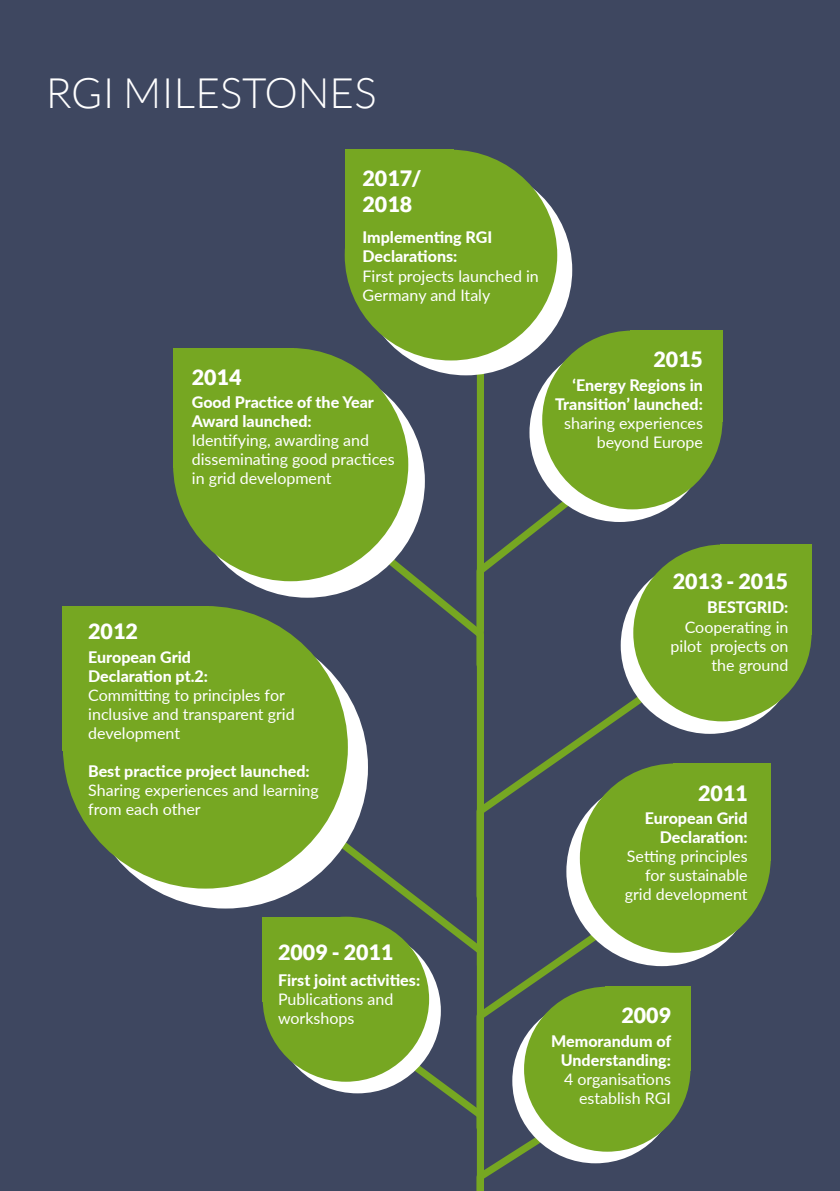
<style>
.page{position:relative;width:840px;height:1191px;background:#fff}
.page>*{position:absolute;margin:0;border:0;box-sizing:border-box;transform-origin:0 0}
.t1{font:300 42px "Lato";color:#fff}
.t2{font:900 21.2px/25.4px "Lato";color:#fff}
.t3{font:15.8px/19px "Lato";color:#fff}
.t4{font:800 15.8px/19px "Lato";color:#fff}
</style>
<div class="page">
<div style="left:0;top:0;width:839px;height:1191px;background:#3e4760"></div>
<svg style="left:487px;top:697px;width:154px;height:143px"></svg>
<svg style="left:476px;top:918px;width:151px;height:273px"></svg>
<svg style="left:295px;top:829px;width:192px;height:293px"></svg>
<svg style="left:354px;top:531px;width:133px;height:441px"></svg>
<svg style="left:413px;top:304px;width:194px;height:368px"></svg>
<div style="left:512px;top:998px;width:166px;height:165px;background:#fff;border-radius:50%"></div>
<div style="left:604px;top:986px;width:86px;height:85px;background:#76a722"></div>
<div style="left:523px;top:986px;width:167px;height:165px;background:#76a722;border-radius:50%"></div>
<div style="left:566px;top:777px;width:190px;height:189px;background:#fff;border-radius:50%"></div>
<div style="left:672px;top:763px;width:98px;height:97px;background:#76a722"></div>
<div style="left:579px;top:763px;width:191px;height:189px;background:#76a722;border-radius:50%"></div>
<div style="left:620px;top:557px;width:178px;height:177px;background:#fff;border-radius:50%"></div>
<div style="left:719px;top:544px;width:92px;height:91px;background:#76a722"></div>
<div style="left:633px;top:544px;width:178px;height:177px;background:#76a722;border-radius:50%"></div>
<div style="left:529px;top:343px;width:180px;height:179px;background:#fff;border-radius:50%"></div>
<div style="left:629px;top:330px;width:93px;height:92px;background:#76a722"></div>
<div style="left:542px;top:330px;width:180px;height:179px;background:#76a722;border-radius:50%"></div>
<div style="left:274px;top:928px;width:166px;height:165px;background:#fff;border-radius:50%"></div>
<div style="left:262px;top:916px;width:86px;height:85px;background:#76a722"></div>
<div style="left:262px;top:916px;width:167px;height:165px;background:#76a722;border-radius:50%"></div>
<div style="left:83px;top:626px;width:285px;height:282px;background:#fff;border-radius:50%"></div>
<div style="left:63px;top:606px;width:146px;height:145px;background:#76a722"></div>
<div style="left:63px;top:606px;width:284px;height:282px;background:#76a722;border-radius:50%"></div>
<div style="left:189px;top:364px;width:235px;height:233px;background:#fff;border-radius:50%"></div>
<div style="left:173px;top:348px;width:120px;height:119px;background:#76a722"></div>
<div style="left:173px;top:348px;width:235px;height:233px;background:#76a722;border-radius:50%"></div>
<div style="left:359px;top:165px;width:213px;height:210px;background:#fff;border-radius:50%"></div>
<div style="left:344px;top:150px;width:109px;height:108px;background:#76a722"></div>
<div style="left:344px;top:150px;width:213px;height:210px;background:#76a722;border-radius:50%"></div>
<h1 class="t1" style="left:45px;top:70px;width:332px">RGI MILESTONES</h1>
<h2 class="t2" style="left:362px;top:165px;width:60px">2017/<br>2018</h2>
<p class="t4" style="left:362px;top:227px;width:131px">Implementing RGI<br>Declarations:</p>
<p class="t3" style="left:362px;top:266px;width:178px">First projects launched in<br>Germany and Italy</p>
<h2 class="t2" style="left:192px;top:364px;width:51px">2014</h2>
<p class="t4" style="left:192px;top:392px;width:183px">Good Practice of the Year<br>Award launched:</p>
<p class="t3" style="left:192px;top:430px;width:204px">Identifying, awarding and disseminating good practices in grid development</p>
<h2 class="t2" style="left:653px;top:346px;width:51px">2015</h2>
<p class="t4" style="left:555px;top:375px;width:149px;text-align:right">‘Energy Regions in<br>Transition’ launched:</p>
<p class="t3" style="left:564px;top:413px;width:140px;text-align:right">sharing experiences beyond Europe</p>
<h2 class="t2" style="left:88px;top:618px;width:51px">2012</h2>
<p class="t4" style="left:88px;top:646px;width:121px">European Grid<br>Declaration pt.2:</p>
<p class="t3" style="left:88px;top:684px;width:208px">Committing to principles for inclusive and transparent grid development</p>
<p class="t4" style="left:88px;top:761px;width:223px">Best practice project launched:</p>
<p class="t3" style="left:88px;top:780px;width:232px">Sharing experiences and learning from each other</p>
<h2 class="t2" style="left:278px;top:939px;width:117px">2009 - 2011</h2>
<p class="t4" style="left:278px;top:969px;width:144px">First joint activities:</p>
<p class="t3" style="left:278px;top:988px;width:117px">Publications and workshops</p>
<h2 class="t2" style="left:672px;top:568px;width:117px">2013 - 2015</h2>
<p class="t4" style="left:706px;top:597px;width:83px">BESTGRID:</p>
<p class="t3" style="left:670px;top:616px;width:119px;text-align:right">Cooperating in pilot projects on the ground</p>
<h2 class="t2" style="left:697px;top:780px;width:51px">2011</h2>
<p class="t4" style="left:644px;top:807px;width:104px;text-align:right">European Grid<br>Declaration:</p>
<p class="t3" style="left:624px;top:845px;width:124px;text-align:right">Setting principles for sustainable grid development</p>
<h2 class="t2" style="left:621px;top:1002px;width:51px">2009</h2>
<p class="t4" style="left:551px;top:1030px;width:121px;text-align:center">Memorandum of<br>Understanding:</p>
<p class="t3" style="left:563px;top:1069px;width:108px;text-align:right">4 organisations establish RGI</p>
</div>
